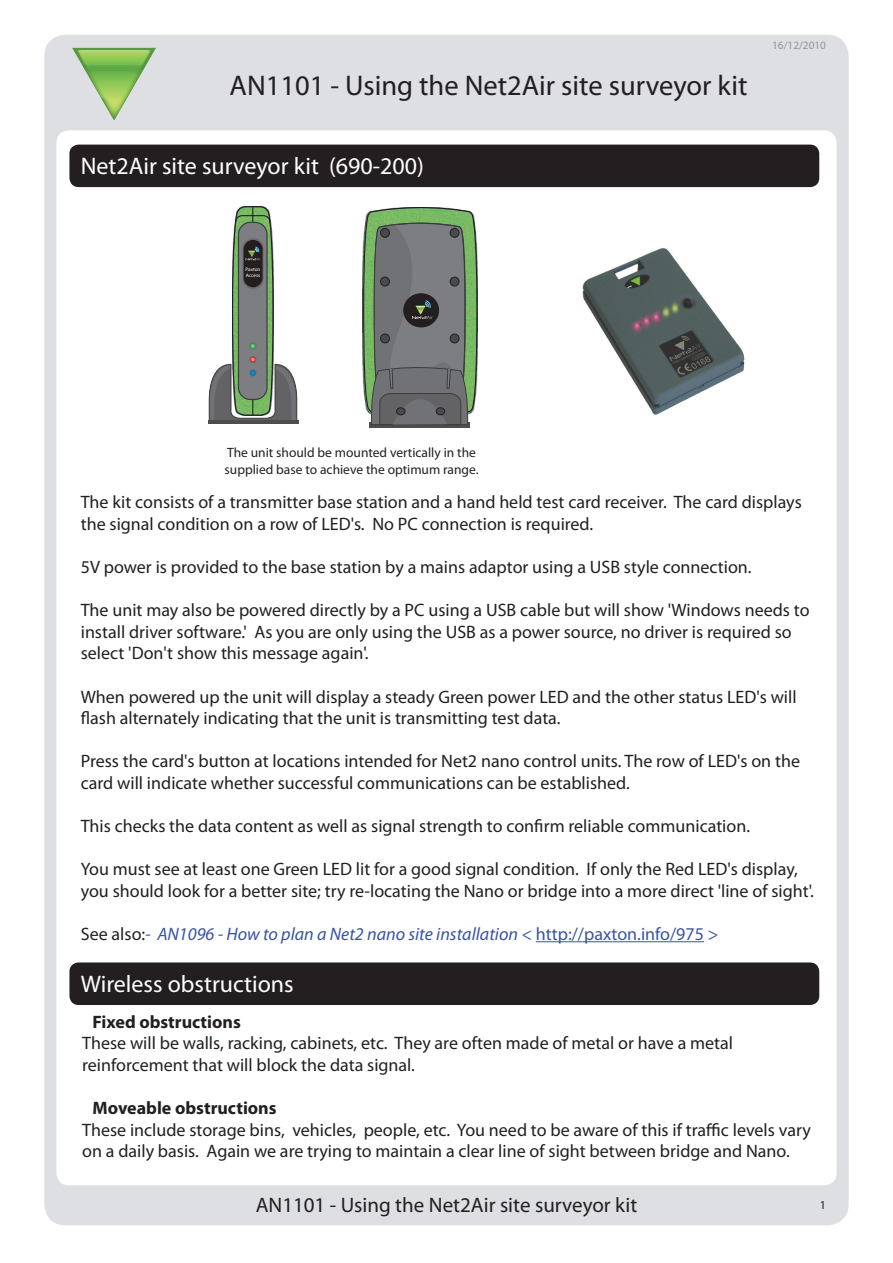
<style>
.page{position:relative;width:893px;height:1263px;background:#fff}
.page>*{position:absolute;margin:0;border:0;box-sizing:border-box;transform-origin:0 0}
.AN_Title{font:28.5px "Myriad Pro";color:#231f20}
.Section_title{font:24px "Myriad Pro";color:#fff}
.t1{font:21px "Myriad Pro";color:#231f20}
.Text_-_12pt_AN{font:18px/21.6px "Myriad Pro";color:#231f20}
.Text_-_12pt_Bold_Tit{font:18px/21.6px "Myriad Pro";color:#231f20}
.Text_-_12pt_AN-2{font:italic 18px "Myriad Pro";color:#3853a3}
.Text_-_12pt_Bold_Tit-2{font:700 18px "Myriad Pro";color:#231f20}
.Text_-_9pt_center{font:13.5px/16.2px "Myriad Pro";color:#231f20}
.Text_-_9pt{font:12px "Myriad Pro";color:#231f20}
.Date{font:11.25px "Myriad Pro";color:#939598}
.t2{font:5.1px/6.1px "Myriad";color:#fff}
.s1{font-style:normal;color:#231f20}
.s2{font-style:normal}
.s3{font-weight:400;color:#fff}
</style>
<div class="page">
<div style="left:44px;top:35px;width:805px;height:1190px;background:#dddfe3;border-radius:21px"></div>
<div style="left:56px;top:130px;width:781px;height:1055px;background:#fff;border-radius:12px"></div>
<div style="left:70px;top:145px;width:748px;height:41px;background:#231f20;border-radius:9px"></div>
<div style="left:69px;top:145px;width:750px;height:42px;border:2px solid #231f20;border-radius:9px"></div>
<div style="left:70px;top:963px;width:748px;height:41px;background:#231f20;border-radius:9px"></div>
<div style="left:69px;top:962px;width:750px;height:43px;border:2px solid #231f20;border-radius:9px"></div>
<img style="left:582px;top:248px;width:163px;height:167px">
<hr style="left:536px;top:941px;width:168px;height:1px;background:#3853a3">
<div style="left:370px;top:422px;width:100px;height:5px;background:#4d4e4f"></div>
<svg style="left:363px;top:207px;width:115px;height:218px;background:#707e6f"></svg>
<hr style="left:208px;top:420px;width:90px;height:4px;background:#4d4e4f">
<svg style="left:208px;top:206px;width:90px;height:214px"></svg>
<svg style="left:72px;top:48px;width:84px;height:9px"></svg>
<img style="left:77px;top:50px;width:74px;height:15px">
<img style="left:82px;top:65px;width:64px;height:33px">
<img style="left:101px;top:98px;width:26px;height:22px">
<img style="left:86px;top:65px;width:57px;height:6px">
<p class="AN_Title" style="left:230px;top:68px;width:519px">AN1101 - Using the Net2Air site surveyor kit</p>
<p class="Section_title" style="left:81px;top:151px;width:345px">Net2Air site surveyor kit (690-200)</p>
<p class="Date" style="left:772px;top:38px;width:55px">16/12/2010</p>
<p class="t2" style="left:246px;top:266px;width:16px">Paxton<br>Access</p>
<p class="Text_-_9pt_center" style="left:225px;top:445px;width:255px">The unit should be mounted vertically in the supplied base to achieve the optimum range.</p>
<p class="Text_-_12pt_AN" style="left:81px;top:491px;width:722px">The kit consists of a transmitter base station and a hand held test card receiver. The card displays the signal condition on a row of LED's. No PC connection is required.</p>
<p class="Text_-_12pt_AN" style="left:81px;top:556px;width:672px">5V power is provided to the base station by a mains adaptor using a USB style connection.</p>
<p class="Text_-_12pt_AN" style="left:81px;top:599px;width:730px">The unit may also be powered directly by a PC using a USB cable but will show 'Windows needs to install driver software.' As you are only using the USB as a power source, no driver is required so select 'Don't show this message again'.</p>
<p class="Text_-_12pt_AN" style="left:81px;top:685px;width:717px">When powered up the unit will display a steady Green power LED and the other status LED's will flash alternately indicating that the unit is transmitting test data.</p>
<p class="Text_-_12pt_AN" style="left:81px;top:750px;width:721px">Press the card's button at locations intended for Net2 nano control units. The row of LED's on the card will indicate whether successful communications can be established.</p>
<p class="Text_-_12pt_AN" style="left:81px;top:815px;width:671px">This checks the data content as well as signal strength to confirm reliable communication.</p>
<p class="Text_-_12pt_AN" style="left:81px;top:858px;width:734px">You must see at least one Green LED lit for a good signal condition. If only the Red LED's display, you should look for a better site; try re-locating the Nano or bridge into a more direct 'line of sight'.</p>
<p class="Text_-_12pt_AN-2" style="left:81px;top:923px;width:639px"><span class="s1">See also:</span>- AN1096 - How to plan a Net2 nano site installation &lt; <span class="s2">http://paxton.info/975 &gt;</span></p>
<p class="Section_title" style="left:81px;top:969px;width:214px">Wireless obstructions</p>
<p class="Text_-_12pt_Bold_Tit-2" style="left:82px;top:1010px;width:160px"><span class="s3">X</span>Fixed obstructions</p>
<p class="Text_-_12pt_Bold_Tit" style="left:82px;top:1032px;width:652px">These will be walls, racking, cabinets, etc. They are often made of metal or have a metal reinforcement that will block the data signal.</p>
<p class="Text_-_12pt_Bold_Tit-2" style="left:82px;top:1096px;width:196px"><span class="s3">X</span>Moveable obstructions</p>
<p class="Text_-_12pt_Bold_Tit" style="left:82px;top:1118px;width:730px">These include storage bins, vehicles, people, etc. You need to be aware of this if traffic levels vary on a daily basis. Again we are trying to maintain a clear line of sight between bridge and Nano.</p>
<p class="t1" style="left:256px;top:1192px;width:383px">AN1101 - Using the Net2Air site surveyor kit</p>
<p class="Text_-_9pt" style="left:820px;top:1197px;width:8px">1</p>
</div>
